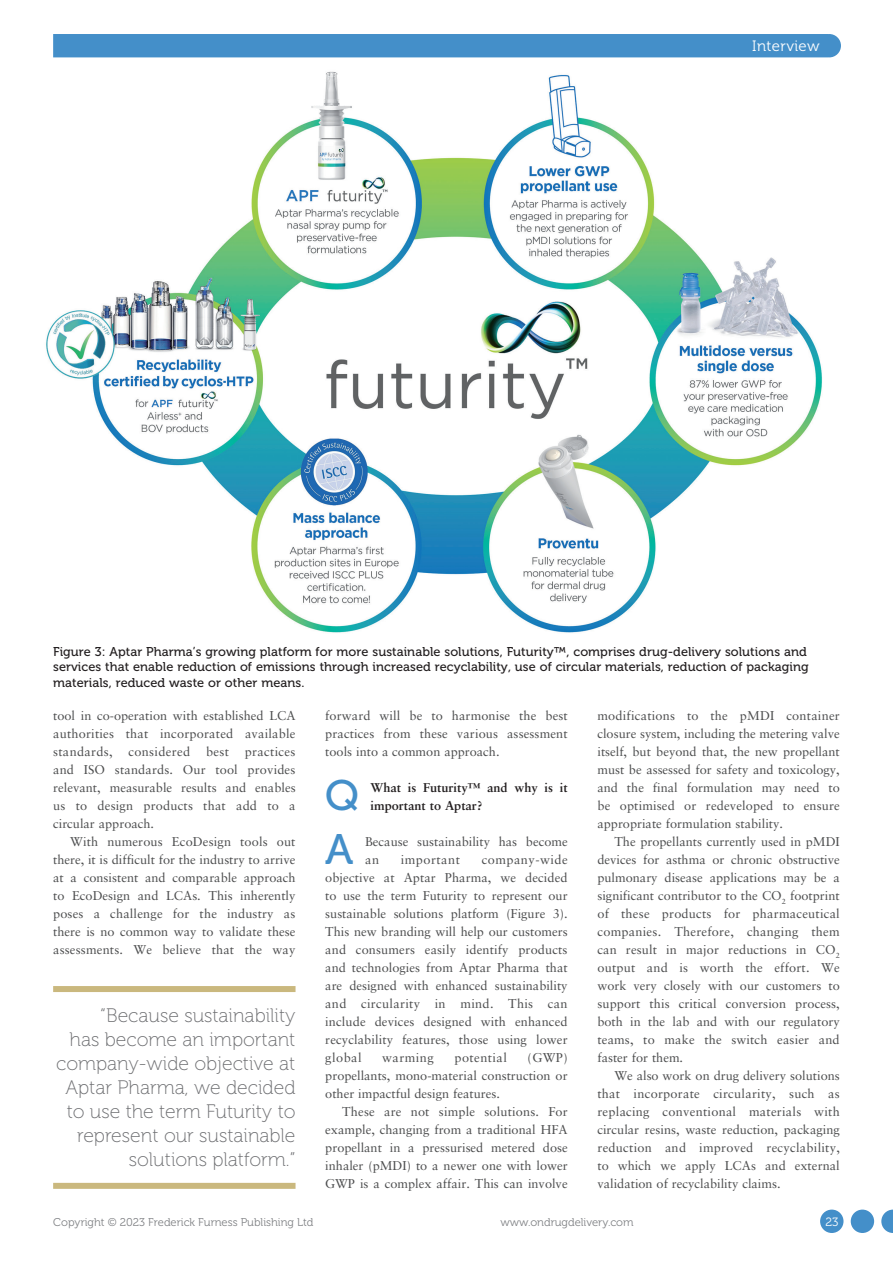
<style>
.page{position:relative;width:893px;height:1263px;background:#fff}
.page>*{position:absolute;margin:0;border:0;box-sizing:border-box;transform-origin:0 0}
.MF_body_no_indent{font:42.45px "Museo 500";color:#448fc9}
.t1{font:19.5px/24px "Museo 100";color:#6c6d70;text-align:right}
.t2{font:15px "Museo 300";letter-spacing:.025em;color:#fff}
.MF_body{font:12.75px/18px "Sabon LT Std";color:#4b4c4d;text-align:justify}
.MF_body_no_indent-2{font:12.75px/18px "Sabon LT Std";color:#4b4c4d;text-align:justify}
.MF_Captions{font:12.75px/15.3px "Museo 500";letter-spacing:.005em;color:#231f20}
.MF_body_no_indent-3{font:700 12.75px/18px "Sabon LT Std";color:#231f20}
.MF_body_no_indent-4{font:12.75px "Sabon LT Std";letter-spacing:.035em;color:#4b4c4d}
.MF_body_no_indent-5{font:12.75px "Sabon LT Std";letter-spacing:.04em;color:#4b4c4d}
.t3{font:12px "Museo 300";color:#fff}
.t4{font:11.25px "Museo 300";color:#808285}
</style>
<div class="page">
<div style="left:53px;top:34px;width:788px;height:23px;background:#448fc9"></div>
<img style="left:46px;top:71px;width:776px;height:562px">
<div style="left:53px;top:986px;width:243px;height:6px;background:#cab87e"></div>
<div style="left:53px;top:1183px;width:243px;height:6px;background:#cab87e"></div>
<svg style="left:881px;top:1209px;width:12px;height:24px"></svg>
<div style="left:851px;top:1209px;width:23px;height:24px;background:#448fc9;border-radius:50%"></div>
<div style="left:820px;top:1209px;width:23px;height:24px;background:#448fc9;border-radius:50%"></div>
<p class="t2" style="left:752px;top:37px;width:69px">Interview</p>
<p class="MF_Captions" style="left:53px;top:644px;width:757px">Figure 3: Aptar Pharma’s growing platform for more sustainable solutions, Futurity™, comprises drug-delivery solutions and services that enable reduction of emissions through increased recyclability, use of circular materials, reduction of packaging materials, reduced waste or other means.</p>
<p class="MF_body_no_indent-2" style="left:53px;top:706px;width:244px">tool in co-operation with established LCA authorities that incorporated available standards, considered best practices and ISO standards. Our tool provides relevant, measurable results and enables us to design products that add to a circular approach.</p>
<p class="MF_body" style="left:53px;top:832px;width:244px;text-indent:17px">With numerous EcoDesign tools out there, it is difficult for the industry to arrive at a consistent and comparable approach to EcoDesign and LCAs. This inherently poses a challenge for the industry as there is no common way to validate these assessments. We believe that the way</p>
<p class="t1" style="left:56px;top:1003px;width:241px">“Because sustainability<br>has become an important company-wide objective at<br>Aptar Pharma, we decided to use the term Futurity to represent our sustainable solutions platform.”</p>
<p class="MF_body" style="left:325px;top:706px;width:244px">forward will be to harmonise the best practices from these various assessment tools into a common approach.</p>
<p class="MF_body_no_indent" style="left:325px;top:772px;width:35px">Q</p>
<p class="MF_body_no_indent-3" style="left:371px;top:778px;width:199px">What is Futurity™ and why is it important to Aptar?</p>
<p class="MF_body_no_indent" style="left:325px;top:826px;width:30px">A</p>
<p class="MF_body_no_indent-2" style="left:365px;top:832px;width:204px">Because sustainability has become an</p>
<p class="MF_body_no_indent-2" style="left:325px;top:850px;width:244px;text-indent:156px">company-wide objective at Aptar Pharma, we decided to use the term Futurity to represent our sustainable solutions platform (Figure 3).<br>This new branding will help our customers and consumers easily identify products and technologies from Aptar Pharma that are designed with enhanced sustainability and circularity in mind. This can include devices designed with enhanced recyclability features, those using lower global</p>
<p class="MF_body_no_indent-5" style="left:401px;top:852px;width:61px">important</p>
<p class="MF_body_no_indent-4" style="left:382px;top:1050px;width:53px">warming</p>
<p class="MF_body_no_indent-4" style="left:454px;top:1050px;width:54px">potential</p>
<p class="MF_body_no_indent-2" style="left:325px;top:1048px;width:244px;text-indent:202px">(GWP) propellants, mono-material construction or other impactful design features.</p>
<p class="MF_body" style="left:325px;top:1102px;width:244px;text-indent:17px">These are not simple solutions. For example, changing from a traditional HFA propellant in a pressurised metered dose inhaler (pMDI) to a newer one with lower GWP is a complex affair. This can involve</p>
<p class="MF_body" style="left:597px;top:706px;width:244px">modifications to the pMDI container closure system, including the metering valve itself, but beyond that, the new propellant must be assessed for safety and toxicology, and the final formulation may need to be optimised or redeveloped to ensure appropriate formulation stability.</p>
<p class="MF_body" style="left:597px;top:832px;width:244px;text-indent:17px">The propellants currently used in pMDI devices for asthma or chronic obstructive pulmonary disease applications may be a significant contributor to the CO<sub>2</sub> footprint of these products for pharmaceutical companies. Therefore, changing them can result in major reductions in CO<sub>2 </sub>output and is worth the effort. We work very closely with our customers to support this critical conversion process, both in the lab and with our regulatory teams, to make the switch easier and faster for them.</p>
<p class="MF_body" style="left:597px;top:1066px;width:244px;text-indent:17px">We also work on drug delivery solutions that incorporate circularity, such as replacing conventional materials with circular resins, waste reduction, packaging reduction and improved recyclability, to which we apply LCAs and external validation of recyclability claims.</p>
<p class="t4" style="left:53px;top:1216px;width:262px">Copyright © 2023 Frederick Furness Publishing Ltd</p>
<p class="t4" style="left:500px;top:1216px;width:135px">www.ondrugdelivery.com</p>
<p class="t3" style="left:825px;top:1215px;width:15px">23</p>
</div>
